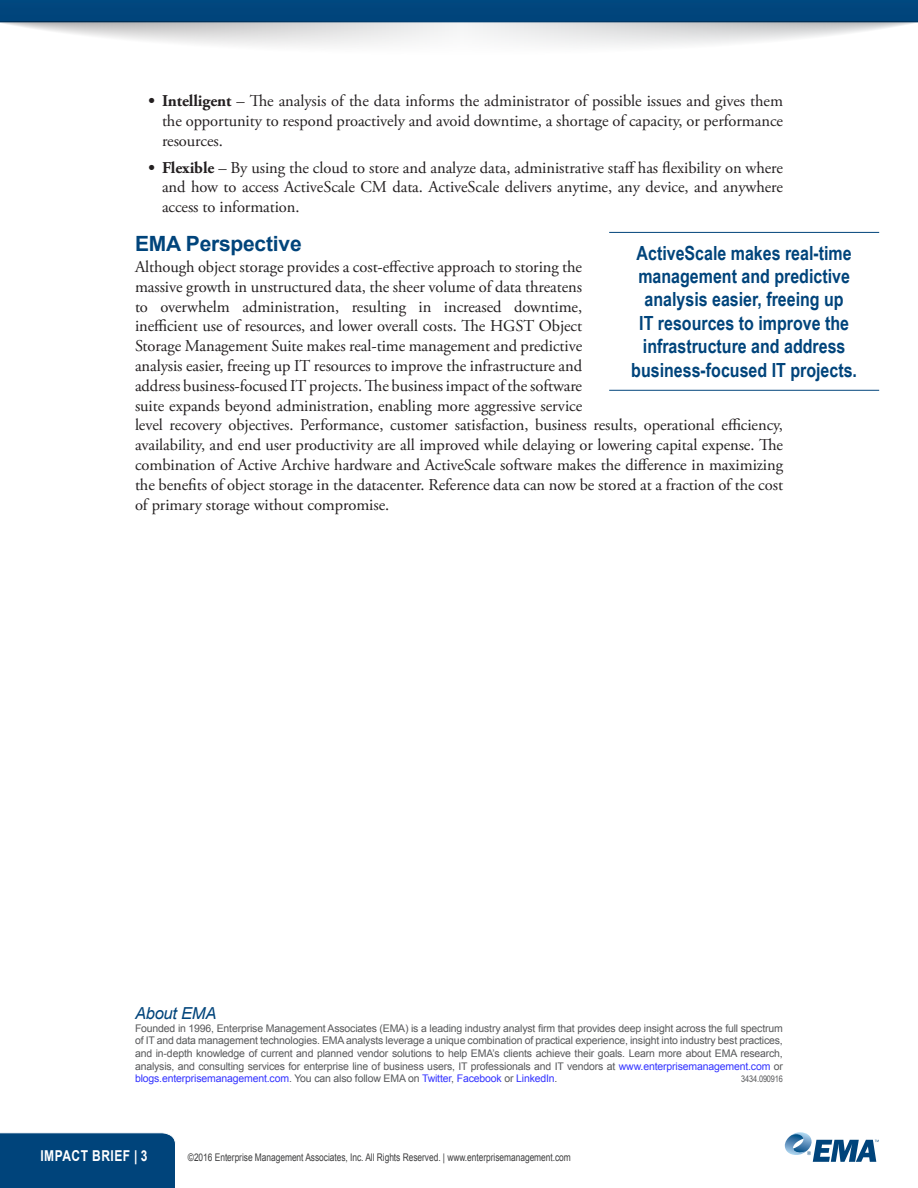
<style>
.page{position:relative;width:918px;height:1188px;background:#fff}
.page>*{position:absolute;margin:0;border:0;box-sizing:border-box;transform-origin:0 0}
.Heading_1{font:700 21px "Arial";letter-spacing:-.01em;color:#00447b}
.SIDEBAR{font:700 19.5px/23.4px "Arial Narrow";color:#00447b;text-align:center}
.t1{font:16.5px/19.8px "Adobe Garamond Pro";letter-spacing:-.005em;color:#231f20;text-align:justify}
.Heading_2{font:italic 16.5px "Arial";letter-spacing:-.015em;color:#00447b}
.t2{font:700 15px "Arial";letter-spacing:.04em;color:#fff;scale:.8 1}
.EMA_boilerplate{font:10.5px/12.6px "Arial";letter-spacing:-.015em;color:#57585a;text-align:justify}
.t3{font:10.5px "Arial";letter-spacing:-.005em;color:#3e3e3f;scale:.8 1}
.EMA_boilerplate-2{font:9px "Arial Narrow";letter-spacing:-.015em;color:#57585a}
.s1{font-weight:700}
.s2{color:#33f}
</style>
<div class="page">
<div style="left:0;top:1132px;width:176px;height:56px;background:#00447b"></div>
<svg style="left:784px;top:1132px;width:95px;height:30px"></svg>
<svg style="left:0;top:0;width:918px;height:46px"></svg>
<hr style="left:609px;top:232px;width:270px;height:1px;background:#00447b">
<hr style="left:609px;top:390px;width:270px;height:1px;background:#00447b">
<p class="t1" style="left:162px;top:92px;width:623px;text-indent:-14px"><span class="s1">• Intelligent</span> – The analysis of the data informs the administrator of possible issues and gives them the opportunity to respond proactively and avoid downtime, a shortage of capacity, or performance resources.</p>
<p class="t1" style="left:162px;top:158px;width:623px;text-indent:-14px"><span class="s1">• Flexible</span> – By using the cloud to store and analyze data, administrative staff has flexibility on where and how to access ActiveScale CM data. ActiveScale delivers anytime, any device, and anywhere access to information.</p>
<p class="Heading_1" style="left:135px;top:230px;width:168px">EMA Perspective</p>
<p class="t1" style="left:135px;top:258px;width:650px;text-align:left">Although object storage provides a cost-effective approach to storing the<br>massive growth in unstructured data, the sheer volume of data threatens<br>to overwhelm administration, resulting in increased downtime,<br>inefficient use of resources, and lower overall costs. The HGST Object<br>Storage Management Suite makes real-time management and predictive<br>analysis easier, freeing up IT resources to improve the infrastructure and<br>address business-focused IT projects. The business impact of the software<br>suite expands beyond administration, enabling more aggressive service<br>level recovery objectives. Performance, customer satisfaction, business results, operational efficiency, availability, and end user productivity are all improved while delaying or lowering capital expense. The combination of Active Archive hardware and ActiveScale software makes the difference in maximizing the benefits of object storage in the datacenter. Reference data can now be stored at a fraction of the cost of primary storage without compromise.</p>
<p class="SIDEBAR" style="left:631px;top:240px;width:227px">ActiveScale makes real-time management and predictive analysis easier, freeing up<br>IT resources to improve the infrastructure and address business-focused IT projects.</p>
<p class="Heading_2" style="left:135px;top:1003px;width:83px">About EMA</p>
<p class="EMA_boilerplate" style="left:135px;top:1022px;width:649px">Founded in 1996, Enterprise Management Associates (EMA) is a leading industry analyst firm that provides deep insight across the full spectrum of IT and data management technologies. EMA analysts leverage a unique combination of practical experience, insight into industry best practices, and in-depth knowledge of current and planned vendor solutions to help EMA’s clients achieve their goals. Learn more about EMA research, analysis, and consulting services for enterprise line of business users, IT professionals and IT vendors at <span class="s2">www.enterprisemanagement.com</span> or <span class="s2">blogs.enterprisemanagement.com</span>. You can also follow EMA on <span class="s2">Twitter</span>, <span class="s2">Facebook</span> or <span class="s2">LinkedIn</span>.</p>
<p class="EMA_boilerplate-2" style="left:741px;top:1072px;width:43px">3434.090916</p>
<p class="t2" style="left:40px;top:1146px;width:135px">IMPACT BRIEF | 3</p>
<p class="t3" style="left:188px;top:1150px;width:480px">©2016 Enterprise Management Associates, Inc. All Rights Reserved. | www.enterprisemanagement.com</p>
</div>
